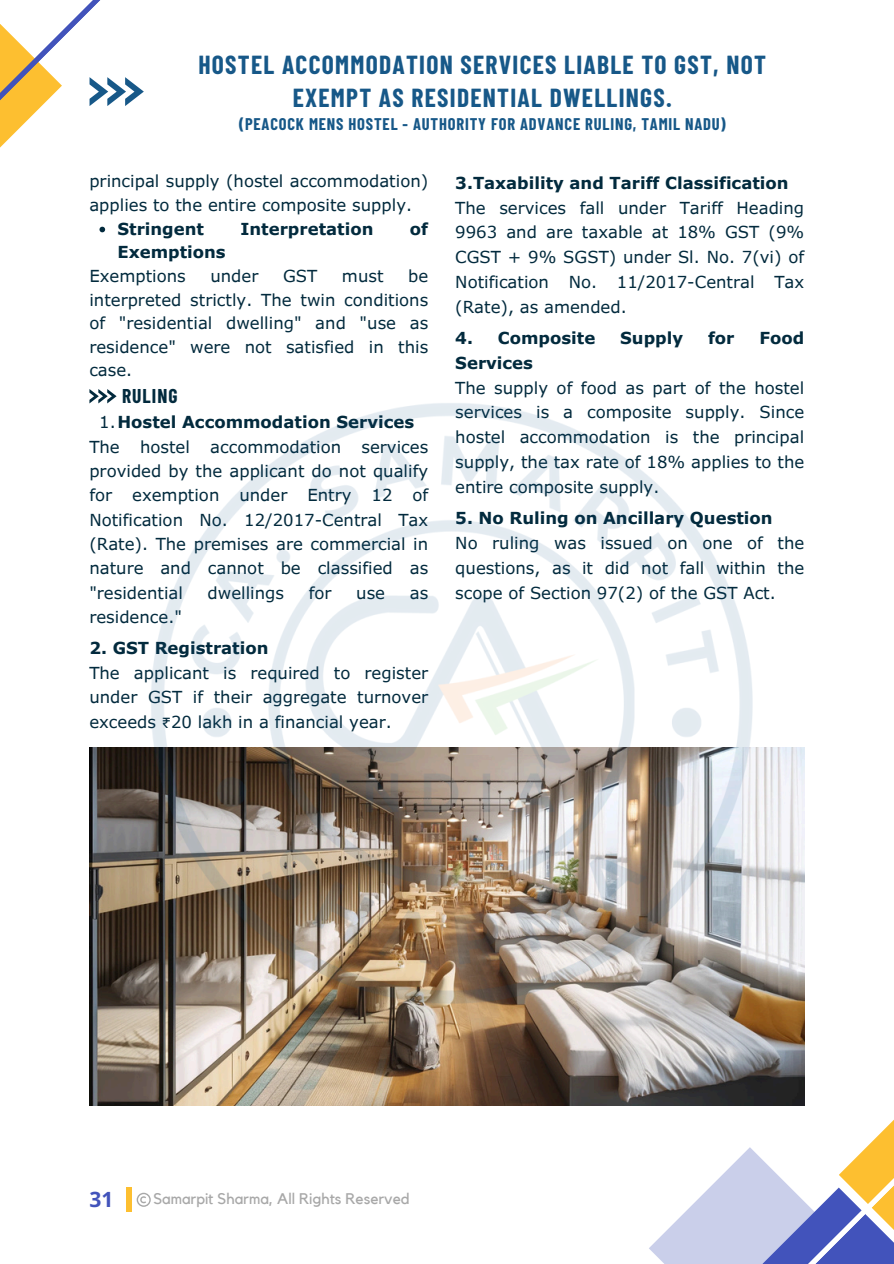
<style>
.page{position:relative;width:894px;height:1264px;background:#fff}
.page>*{position:absolute;margin:0;border:0;box-sizing:border-box;transform-origin:0 0}
.t1{font:700 25.5px/32.7px "Barlow Condensed";letter-spacing:.05em;color:#175888;text-align:center}
.t2{font:700 21px "Open Sans";color:#4253bb}
.t3{font:700 19.5px "Barlow Condensed";letter-spacing:.05em;color:#022a3d}
.t4{font:16.5px/24.8px "Verdana Pro";color:#022a3d;text-align:justify}
.t5{font:700 16.5px "Verdana Pro";color:#022a3d}
.t6{font:700 16.5px "Barlow Condensed";letter-spacing:.05em;color:#175888}
.t7{font:15.3px "Kollektif";color:#a8a8a8}
.s1{font-weight:400}
.s2{font-family:"Noto Sans Gurmukhi"}
</style>
<div class="page">
<div style="left:126px;top:1187px;width:5px;height:24px;background:#fdbf30"></div>
<svg style="left:649px;top:1147px;width:132px;height:116px;fill:#cacfea"></svg>
<svg style="left:762px;top:1187px;width:19px;height:76px"></svg>
<svg style="left:781px;top:1121px;width:112px;height:142px"></svg>
<svg style="left:0;top:0;width:144px;height:148px"></svg>
<svg style="left:137px;top:1192px;width:14px;height:14px"></svg>
<svg style="left:89px;top:389px;width:27px;height:14px"></svg>
<img style="left:89px;top:747px;width:715px;height:358px">
<svg style="left:99px;top:227px;width:6px;height:5px"></svg>
<img style="left:134px;top:403px;width:625px;height:608px">
<p class="t1" style="left:198px;top:47px;width:569px">HOSTEL ACCOMMODATION SERVICES LIABLE TO GST, NOT<br>EXEMPT AS RESIDENTIAL DWELLINGS.</p>
<p class="t6" style="left:239px;top:114px;width:488px">(PEACOCK MENS HOSTEL - AUTHORITY FOR ADVANCE RULING, TAMIL NADU)</p>
<p class="t4" style="left:89px;top:169px;width:340px;line-height:23.7px">principal supply (hostel accommodation) applies to the entire composite supply.</p>
<p class="t5" style="left:117px;top:218px;width:88px">Stringent</p>
<p class="t5" style="left:240px;top:218px;width:134px">Interpretation</p>
<p class="t5" style="left:410px;top:218px;width:20px">of</p>
<p class="t5" style="left:117px;top:242px;width:110px">Exemptions</p>
<p class="t4" style="left:89px;top:263px;width:98px">Exemptions</p>
<p class="t4" style="left:210px;top:263px;width:49px">under</p>
<p class="t4" style="left:283px;top:263px;width:36px">GST</p>
<p class="t4" style="left:342px;top:263px;width:43px">must</p>
<p class="t4" style="left:89px;top:263px;width:340px;line-height:23.7px;text-indent:319px">be interpreted strictly. The twin conditions of "residential dwelling" and "use as residence" were not satisfied in this case.</p>
<p class="t3" style="left:122px;top:383px;width:57px">RULING</p>
<p class="t5" style="left:99px;top:411px;width:316px"><span class="s1">1.</span>Hostel Accommodation Services</p>
<p class="t4" style="left:89px;top:434px;width:340px;line-height:24.3px">The hostel accommodation services provided by the applicant do not qualify for exemption under Entry 12 of Notification No. 12/2017-Central Tax (Rate). The premises are commercial in nature and cannot be classified as "residential</p>
<p class="t4" style="left:207px;top:580px;width:78px">dwellings</p>
<p class="t4" style="left:309px;top:580px;width:24px">for</p>
<p class="t4" style="left:356px;top:580px;width:30px">use</p>
<p class="t4" style="left:409px;top:580px;width:20px">as</p>
<p class="t4" style="left:89px;top:604px;width:94px">residence."</p>
<p class="t5" style="left:89px;top:637px;width:181px">2. GST Registration</p>
<p class="t4" style="left:89px;top:660px;width:340px;line-height:24.3px">The applicant is required to register under GST if their aggregate turnover exceeds <span class="s2">₹</span>20 lakh in a financial year.</p>
<p class="t5" style="left:455px;top:172px;width:335px">3.Taxability and Tariff Classification</p>
<h1 class="t4" style="left:455px;top:195px;width:350px">The services fall under Tariff Heading 9963 and are taxable at 18% GST (9% CGST + 9% SGST) under Sl. No. 7(vi) of Notification No. 11/2017-Central Tax (Rate), as amended.</h1>
<p class="t5" style="left:455px;top:327px;width:141px">4. Composite</p>
<p class="t5" style="left:620px;top:327px;width:64px">Supply</p>
<p class="t5" style="left:707px;top:327px;width:28px">for</p>
<p class="t5" style="left:759px;top:327px;width:46px">Food</p>
<p class="t5" style="left:455px;top:352px;width:79px">Services</p>
<p class="t4" style="left:455px;top:375px;width:350px">The supply of food as part of the hostel services is a composite supply. Since hostel accommodation is the principal supply, the tax rate of 18% applies to the entire composite supply.</p>
<p class="t5" style="left:455px;top:507px;width:319px">5. No Ruling on Ancillary Question</p>
<p class="t4" style="left:455px;top:530px;width:350px">No ruling was issued on one of the questions, as it did not fall within the scope of Section 97(2) of the GST Act.</p>
<p class="t2" style="left:89px;top:1184px;width:25px">31</p>
<h2 class="t7" style="left:153px;top:1191px;width:258px">Samarpit Sharma, All Rights Reserved</h2>
</div>
